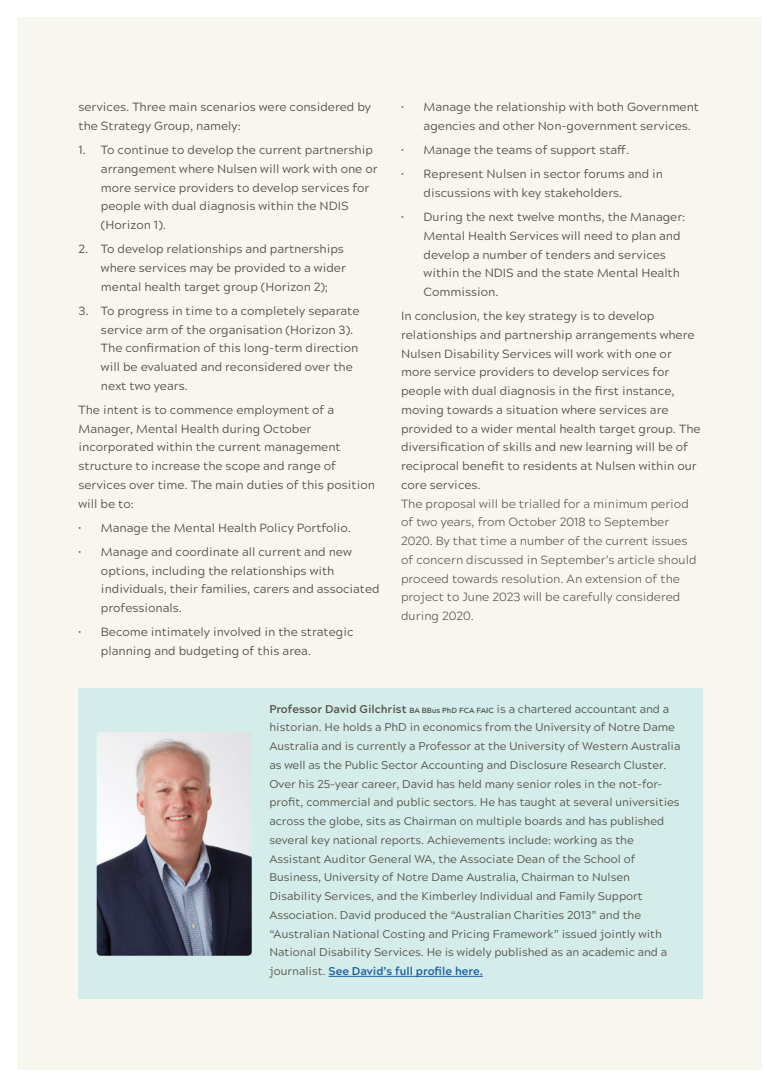
<style>
.page{position:relative;width:780px;height:1088px;background:#fff}
.page>*{position:absolute;margin:0;border:0;box-sizing:border-box;transform-origin:0 0}
.text-new{font:11.88px/18.8px "Acherus Grotesque";color:#535145}
.text-new-2{font:300 11.88px/18.8px "Acherus Grotesque";color:#535145}
.text-new-3{font:11.25px/18.8px "Acherus Grotesque";color:#535145}
.s1{font-weight:700}
.s2{font-weight:700;font-size:7.5px}
.s3{font-weight:700;color:#175d9e}
</style>
<div class="page">
<div style="left:18px;top:18px;width:744px;height:1052px;background:#f8f7ef"></div>
<div style="left:78px;top:688px;width:624px;height:311px;background:#d4edeb"></div>
<hr style="left:328px;top:976px;width:155px;height:1px;background:#175d9e">
<img style="left:97px;top:732px;width:155px;height:224px">
<p class="text-new" style="left:78px;top:97px;width:294px">services. Three main scenarios were considered by the Strategy Group, namely:</p>
<p class="text-new" style="left:101px;top:140px;width:278px;text-indent:-22px">1. To continue to develop the current partnership arrangement where Nulsen will work with one or more service providers to develop services for people with dual diagnosis within the NDIS (Horizon 1).</p>
<p class="text-new" style="left:101px;top:239px;width:246px;text-indent:-22px">2. To develop relationships and partnerships where services may be provided to a wider mental health target group (Horizon 2);</p>
<p class="text-new" style="left:101px;top:301px;width:260px;text-indent:-22px">3. To progress in time to a completely separate service arm of the organisation (Horizon 3).<br>The confirmation of this long-term direction will be evaluated and reconsidered over the next two years.</p>
<p class="text-new" style="left:78px;top:400px;width:298px">The intent is to commence employment of a Manager, Mental Health during October incorporated within the current management structure to increase the scope and range of services over time. The main duties of this position will be to:</p>
<p class="text-new" style="left:78px;top:517px;width:274px">• Manage the Mental Health Policy Portfolio.</p>
<p class="text-new" style="left:101px;top:542px;width:280px;text-indent:-22px">• Manage and coordinate all current and new options, including the relationships with individuals, their families, carers and associated professionals.</p>
<p class="text-new" style="left:101px;top:622px;width:254px;text-indent:-22px">• Become intimately involved in the strategic planning and budgeting of this area.</p>
<p class="text-new" style="left:423px;top:97px;width:277px;text-indent:-22px">• Manage the relationship with both Government agencies and other Non-government services.</p>
<p class="text-new" style="left:401px;top:140px;width:230px">• Manage the teams of support staff.</p>
<p class="text-new" style="left:423px;top:164px;width:241px;text-indent:-22px">• Represent Nulsen in sector forums and in discussions with key stakeholders.</p>
<p class="text-new" style="left:423px;top:207px;width:263px;text-indent:-22px">• During the next twelve months, the Manager:<br>Mental Health Services will need to plan and develop a number of tenders and services within the NDIS and the state Mental Health Commission.</p>
<p class="text-new" style="left:401px;top:306px;width:301px">In conclusion, the key strategy is to develop relationships and partnership arrangements where Nulsen Disability Services will work with one or more service providers to develop services for people with dual diagnosis in the first instance, moving towards a situation where services are provided to a wider mental health target group. The diversification of skills and new learning will be of reciprocal benefit to residents at Nulsen within our core services.</p>
<p class="text-new-2" style="left:401px;top:493px;width:297px">The proposal will be trialled for a minimum period of two years, from October 2018 to September 2020. By that time a number of the current issues of concern discussed in September’s article should proceed towards resolution. An extension of the project to June 2023 will be carefully considered during 2020.</p>
<p class="text-new-3" style="left:269px;top:699px;width:412px"><span class="s1">Professor David Gilchrist</span> <span class="s2">BA BBus PhD FCA FAIC</span> is a chartered accountant and a historian. He holds a PhD in economics from the University of Notre Dame Australia and is currently a Professor at the University of Western Australia as well as the Public Sector Accounting and Disclosure Research Cluster.<br>Over his 25-year career, David has held many senior roles in the not-for&shy;profit, commercial and public sectors. He has taught at several universities across the globe, sits as Chairman on multiple boards and has published several key national reports. Achievements include: working as the Assistant Auditor General WA, the Associate Dean of the School of Business, University of Notre Dame Australia, Chairman to Nulsen Disability Services, and the Kimberley Individual and Family Support Association. David produced the “Australian Charities 2013” and the “Australian National Costing and Pricing Framework” issued jointly with National Disability Services. He is widely published as an academic and a journalist. <span class="s3">See David’s full profile here.</span></p>
</div>
